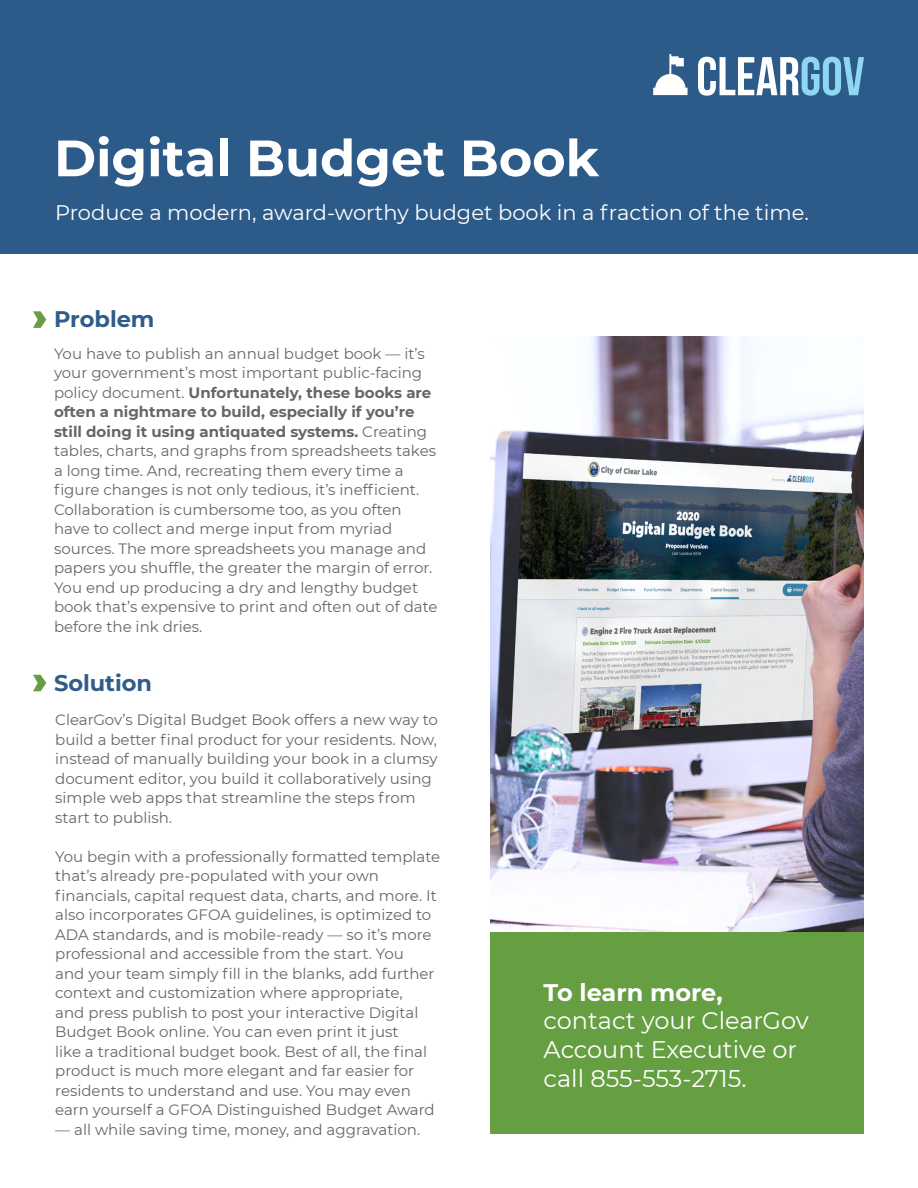
<style>
.page{position:relative;width:918px;height:1188px;background:#fff}
.page>*{position:absolute;margin:0;border:0;box-sizing:border-box;transform-origin:0 0}
.t1{font:700 51px "Montserrat";color:#fff}
.t2{font:24px/28.8px "Montserrat";color:#fff}
.t3{font:700 24px "Montserrat";color:#fff}
.t4{font:700 22.5px "Montserrat";color:#2f5c8a}
.t5{font:21px "Montserrat";color:#fff}
.t6{font:15px/19.5px "Montserrat";color:#666}
.s1{font-weight:700}
</style>
<div class="page">
<div style="left:490px;top:931px;width:374px;height:203px;background:#669e42"></div>
<div style="left:0;top:0;width:918px;height:254px;background:#2d5b89"></div>
<svg style="left:653px;top:54px;width:35px;height:41px"></svg>
<svg style="left:698px;top:57px;width:166px;height:39px"></svg>
<svg style="left:33px;top:311px;width:13px;height:17px"></svg>
<svg style="left:33px;top:675px;width:13px;height:16px"></svg>
<img style="left:490px;top:337px;width:374px;height:594px">
<h1 class="t1" style="left:54px;top:121px;width:547px">Digital Budget Book</h1>
<h3 class="t5" style="left:55px;top:198px;width:755px">Produce a modern, award-worthy budget book in a fraction of the time.</h3>
<h3 class="t4" style="left:54px;top:303px;width:102px">Problem</h3>
<p class="t6" style="left:54px;top:343px;width:385px">You have to publish an annual budget book — it’s your government’s most important public-facing policy document. <span class="s1">Unfortunately, these books are often a nightmare to build, especially if you’re still doing it using antiquated systems.</span> Creating tables, charts, and graphs from spreadsheets takes a long time. And, recreating them every time a figure changes is not only tedious, it’s inefficient.<br>Collaboration is cumbersome too, as you often have to collect and merge input from myriad sources. The more spreadsheets you manage and papers you shuffle, the greater the margin of error.<br>You end up producing a dry and lengthy budget book that’s expensive to print and often out of date before the ink dries.</p>
<h3 class="t4" style="left:54px;top:667px;width:100px">Solution</h3>
<p class="t6" style="left:55px;top:709px;width:384px">ClearGov’s Digital Budget Book offers a new way to build a better final product for your residents. Now, instead of manually building your book in a clumsy document editor, you build it collaboratively using simple web apps that streamline the steps from start to publish.</p>
<p class="t6" style="left:55px;top:846px;width:387px">You begin with a professionally formatted template that’s already pre-populated with your own financials, capital request data, charts, and more. It also incorporates GFOA guidelines, is optimized to ADA standards, and is mobile-ready — so it’s more professional and accessible from the start. You<br>and your team simply fill in the blanks, add further context and customization where appropriate,<br>and press publish to post your interactive Digital Budget Book online. You can even print it just<br>like a traditional budget book. Best of all, the final product is much more elegant and far easier for residents to understand and use. You may even earn yourself a GFOA Distinguished Budget Award</p>
<p class="t6" style="left:55px;top:1119px;width:366px">— all while saving time, money, and aggravation.</p>
<h2 class="t3" style="left:544px;top:975px;width:181px">To learn more,</h2>
<h2 class="t2" style="left:544px;top:1006px;width:267px">contact your ClearGov<br>Account Executive or call 855-553-2715.</h2>
</div>
